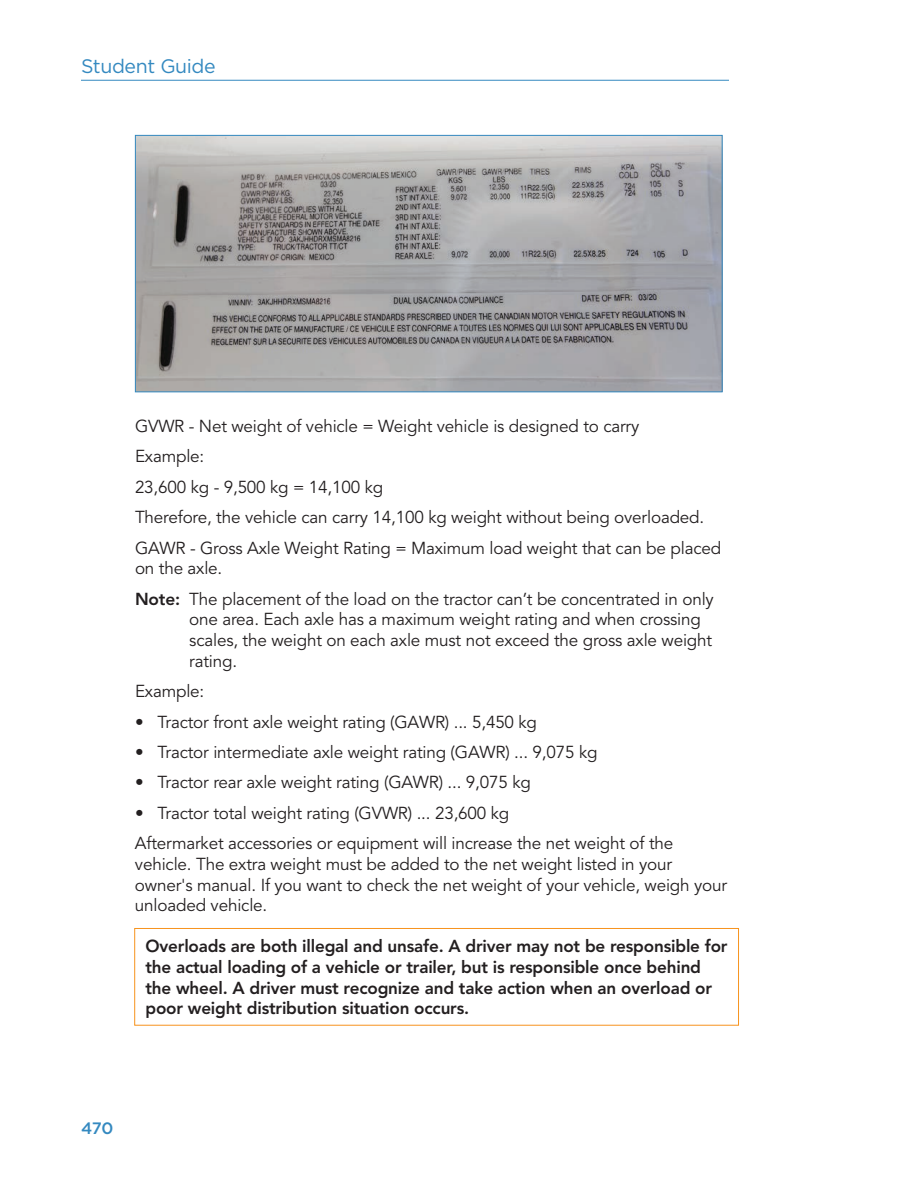
<style>
.page{position:relative;width:918px;height:1188px;background:#fff}
.page>*{position:absolute;margin:0;border:0;box-sizing:border-box;transform-origin:0 0}
.t1{font:19.5px "Gotham";letter-spacing:-.02em;color:#3489c0}
.t2{font:17.25px/30.5px "Avenir LT Std";letter-spacing:-.01em;color:#231f20}
.t3{font:800 17.25px/20.7px "Avenir LT Std";letter-spacing:-.01em;color:#231f20}
.t4{font:500 16.5px "Gotham";color:#3489c0}
.s1{font-weight:800}
</style>
<div class="page">
<hr style="left:81px;top:80px;width:648px;height:1px;background:#3489c0">
<div style="left:134px;top:928px;width:605px;height:98px;border:1px solid #f7931d"></div>
<img style="left:137px;top:137px;width:584px;height:253px">
<div style="left:135px;top:135px;width:588px;height:257px;border:1px solid #3489c0"></div>
<p class="t1" style="left:81px;top:54px;width:136px">Student Guide</p>
<p class="t2" style="left:135px;top:411px;width:588px">GVWR - Net weight of vehicle = Weight vehicle is designed to carry<br>Example:<br>23,600 kg - 9,500 kg = 14,100 kg<br>Therefore, the vehicle can carry 14,100 kg weight without being overloaded.<br>GAWR - Gross Axle Weight Rating = Maximum load weight that can be placed</p>
<p class="t2" style="left:135px;top:554px;width:580px">on the axle.<br><span class="s1">Note:</span> The placement of the load on the tractor can’t be concentrated in only</p>
<p class="t2" style="left:189px;top:610px;width:524px;line-height:20.7px">one area. Each axle has a maximum weight rating and when crossing scales, the weight on each axle must not exceed the gross axle weight rating.</p>
<p class="t2" style="left:135px;top:676px;width:71px">Example:</p>
<p class="t2" style="left:135px;top:707px;width:404px">• Tractor front axle weight rating (GAWR) ... 5,450 kg</p>
<p class="t2" style="left:135px;top:737px;width:464px">• Tractor intermediate axle weight rating (GAWR) ... 9,075 kg</p>
<p class="t2" style="left:135px;top:768px;width:397px">• Tractor rear axle weight rating (GAWR) ... 9,075 kg</p>
<p class="t2" style="left:135px;top:798px;width:540px">• Tractor total weight rating (GVWR) ... 23,600 kg<br>Aftermarket accessories or equipment will increase the net weight of the</p>
<p class="t2" style="left:135px;top:854px;width:594px;line-height:20.7px">vehicle. The extra weight must be added to the net weight listed in your owner's manual. If you want to check the net weight of your vehicle, weigh your unloaded vehicle.</p>
<p class="t3" style="left:145px;top:936px;width:584px">Overloads are both illegal and unsafe. A driver may not be responsible for the actual loading of a vehicle or trailer, but is responsible once behind the wheel. A driver must recognize and take action when an overload or poor weight distribution situation occurs.</p>
<p class="t4" style="left:81px;top:1117px;width:34px">470</p>
</div>
